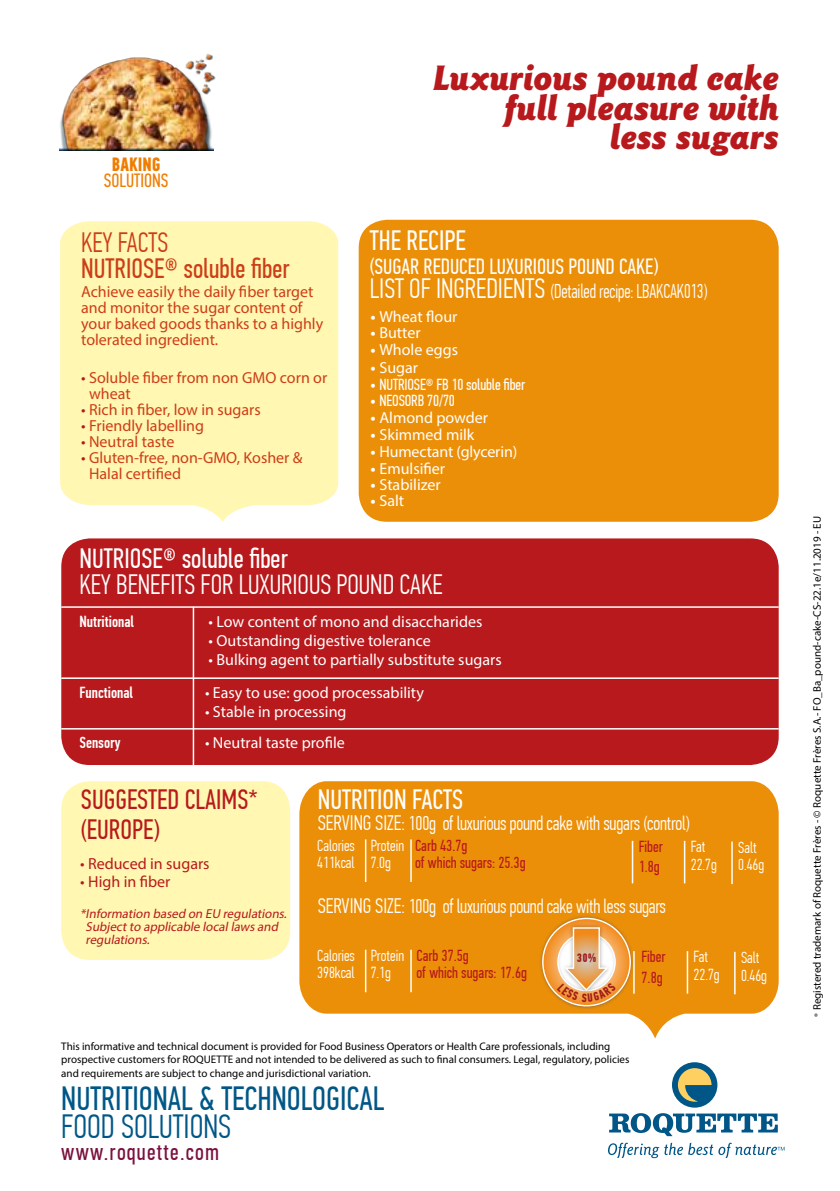
<style>
.page{position:relative;width:840px;height:1191px;background:#fff}
.page>*{position:absolute;margin:0;border:0;box-sizing:border-box;transform-origin:0 0}
.t1{font:italic 900 36.6px/29.6px "Goudy Sans";color:#b8191c;text-align:right}
.t2{font:33.6px "PF Din Text Comp Pro";color:#005787}
.t3{font:300 33.6px "PF Din Text Comp Pro";color:#005787}
.t4{font:28px "PF Din Text Comp Pro";color:#fff}
.t5{font:300 28px "PF Din Text Comp Pro";color:#fff}
.t6{font:28px/29.6px "PF Din Text Comp Pro";color:#b8191c}
.t7{font:28px "PF Din Text Comp Pro";color:#cd3d17}
.t8{font:300 28px "PF Din Text Comp Pro";color:#cd3d17}
.t9{font:24px "PF Din Text Comp Pro";letter-spacing:.05em;color:#7b113e}
.t10{font:22px "PF Din Text Comp Pro";color:#fff}
.t11{font:300 20px "PF Din Text Comp Pro";letter-spacing:-.01em;color:#fff;scale:.96 1}
.t12{font:300 20px "PF Din Text Comp Pro";letter-spacing:-.01em;color:#fff;scale:.9 1}
.t13{font:19.4px "PF Din Text Comp Pro";color:#ef7d00}
.t14{font:700 19.4px "PF Din Text Comp Pro";color:#ef7d00}
.t15{font:16px "Myriad Pro";color:#fff}
.t16{font:16px/16px "Myriad Pro";color:#cd3d17}
.t17{font:300 16px/17.6px "PF Din Text Comp Pro";color:#fff}
.t18{font:16px/16.8px "PF Din Text Comp Pro";color:#b8191c}
.t19{font:16px "PF Din Text Comp Pro";letter-spacing:-.01em;color:#fff}
.t20{font:16px "Myriad Pro";color:#b8191c}
.t21{font:500 16px "PF Din Text Comp Pro";color:#fff}
.t22{font:italic 13px/13px "Myriad Pro";color:#b8191c}
.t23{font:700 12.2px "PF Din Text Comp Pro";color:#a01d19}
.t24{font:11px/13.2px "Myriad Pro";color:#000}
.s1{color:#b8191c}
.s2{font-size:28px}
.s3{font-family:"PF Din Text Comp Pro"}
.s4{font-size:21px}
.s5{font-size:9px}
</style>
<div class="page">
<div style="left:60px;top:221px;width:278px;height:301px;background:#fff7b2"></div>
<svg style="left:299px;top:781px;width:479px;height:257px;background:#ee9b23"></svg>
<div style="left:61px;top:781px;width:229px;height:179px;background:#fff7b2;border-radius:28px"></div>
<svg style="left:609px;top:1113px;width:168px;height:23px"></svg>
<div style="left:671px;top:1062px;width:46px;height:45px;background:#005687;border-radius:50%"></div>
<svg style="left:677px;top:1068px;width:34px;height:33px"></svg>
<svg style="left:608px;top:1142px;width:176px;height:16px"></svg>
<hr style="left:365px;top:949px;width:1px;height:43px;background:#fff">
<hr style="left:365px;top:839px;width:1px;height:43px;background:#fff">
<hr style="left:410px;top:949px;width:1px;height:43px;background:#fff">
<hr style="left:410px;top:839px;width:1px;height:43px;background:#fff">
<hr style="left:686px;top:951px;width:1px;height:42px;background:#fff">
<hr style="left:631px;top:841px;width:2px;height:42px;background:#fff">
<hr style="left:683px;top:841px;width:2px;height:42px;background:#fff">
<img style="left:59px;top:57px;width:155px;height:93px">
<svg style="left:60px;top:147px;width:153px;height:3px"></svg>
<img style="left:167px;top:57px;width:47px;height:57px">
<img style="left:181px;top:54px;width:35px;height:45px">
<div style="left:358px;top:220px;width:420px;height:302px;background:#ec8f08;border-radius:28px"></div>
<div style="left:61px;top:538px;width:717px;height:227px;background:#b8191c;border-radius:28px"></div>
<hr style="left:61px;top:677px;width:717px;height:2px;background:#fff">
<hr style="left:61px;top:728px;width:717px;height:1px;background:#fff">
<hr style="left:192px;top:607px;width:2px;height:167px;background:#fff">
<hr style="left:61px;top:606px;width:717px;height:2px;background:#fff">
<img style="left:537px;top:912px;width:98px;height:99px">
<hr style="left:733px;top:951px;width:2px;height:43px;background:#fff">
<hr style="left:730px;top:841px;width:2px;height:43px;background:#fff">
<svg style="left:541px;top:917px;width:90px;height:90px"></svg>
<h3 class="t14" style="left:112px;top:153px;width:50px">BAKING</h3>
<h3 class="t13" style="left:104px;top:170px;width:66px">SOLUTIONS</h3>
<h3 class="t8" style="left:81px;top:226px;width:89px">KEY FACTS</h3>
<h3 class="t7" style="left:81px;top:253px;width:210px">NUTRIOSE® soluble fiber</h3>
<h3 class="t16" style="left:81px;top:284px;width:243px">Achieve easily the daily fiber target and monitor the sugar content of your baked goods thanks to a highly tolerated ingredient.</h3>
<h3 class="t16" style="left:89px;top:369px;width:240px;text-indent:-8px"><span class="s1">•</span> Soluble fiber from non GMO corn or wheat</h3>
<h3 class="t16" style="left:81px;top:401px;width:181px"><span class="s1">•</span> Rich in fiber, low in sugars</h3>
<h3 class="t16" style="left:81px;top:417px;width:124px"><span class="s1">•</span> Friendly labelling</h3>
<h3 class="t16" style="left:81px;top:433px;width:95px"><span class="s1">•</span> Neutral taste</h3>
<h3 class="t16" style="left:89px;top:449px;width:215px;text-indent:-8px"><span class="s1">•</span> Gluten-free, non-GMO, Kosher &amp;<br>Halal certified</h3>
<h1 class="t1" style="left:433px;top:63px;width:347px">Luxurious pound cake full pleasure with<br>less sugars</h1>
<h3 class="t4" style="left:369px;top:225px;width:97px">THE RECIPE</h3>
<h3 class="t10" style="left:369px;top:254px;width:289px">(SUGAR REDUCED LUXURIOUS POUND CAKE)</h3>
<h3 class="t12" style="left:369px;top:280px;width:376px"><span class="s2">LIST OF INGREDIENTS</span> (Detailed recipe: LBAKCAK013)</h3>
<h3 class="t15" style="left:369px;top:307px;width:89px"><span class="s3">•</span> Wheat flour</h3>
<h3 class="t15" style="left:369px;top:323px;width:52px"><span class="s3">•</span> Butter</h3>
<h3 class="t15" style="left:369px;top:340px;width:90px"><span class="s3">•</span> Whole eggs</h3>
<h3 class="t15" style="left:369px;top:357px;width:50px"><span class="s3">•</span> Sugar</h3>
<h3 class="t19" style="left:369px;top:375px;width:157px">• NUTRIOSE® FB 10 soluble fiber</h3>
<h3 class="t19" style="left:369px;top:391px;width:87px">• NEOSORB 70/70</h3>
<h3 class="t15" style="left:369px;top:407px;width:120px"><span class="s3">•</span> Almond powder</h3>
<h3 class="t15" style="left:369px;top:425px;width:106px"><span class="s3">•</span> Skimmed milk</h3>
<h3 class="t15" style="left:369px;top:442px;width:149px"><span class="s3">•</span> Humectant (glycerin)</h3>
<h3 class="t15" style="left:369px;top:459px;width:77px"><span class="s3">•</span> Emulsifier</h3>
<h3 class="t15" style="left:369px;top:475px;width:72px"><span class="s3">•</span> Stabilizer</h3>
<h3 class="t15" style="left:369px;top:491px;width:36px"><span class="s3">•</span> Salt</h3>
<h3 class="t4" style="left:79px;top:542px;width:210px">NUTRIOSE® soluble fiber</h3>
<h3 class="t5" style="left:79px;top:568px;width:364px">KEY BENEFITS FOR LUXURIOUS POUND CAKE</h3>
<h3 class="t15" style="left:208px;top:612px;width:275px">• Low content of mono and disaccharides</h3>
<h3 class="t15" style="left:208px;top:630px;width:223px">• Outstanding digestive tolerance</h3>
<h3 class="t15" style="left:208px;top:649px;width:294px">• Bulking agent to partially substitute sugars</h3>
<h3 class="t15" style="left:205px;top:682px;width:220px">• Easy to use: good processability</h3>
<h3 class="t15" style="left:205px;top:701px;width:143px">• Stable in processing</h3>
<h3 class="t15" style="left:205px;top:733px;width:141px">• Neutral taste profile</h3>
<h3 class="t21" style="left:79px;top:612px;width:56px">Nutritional</h3>
<h3 class="t21" style="left:79px;top:683px;width:55px">Functional</h3>
<h3 class="t21" style="left:79px;top:733px;width:43px">Sensory</h3>
<h3 class="t6" style="left:81px;top:785px;width:179px">SUGGESTED CLAIMS* (EUROPE)</h3>
<h3 class="t20" style="left:80px;top:854px;width:131px">• Reduced in sugars</h3>
<h3 class="t20" style="left:80px;top:871px;width:92px">• High in fiber</h3>
<p class="t22" style="left:85px;top:906px;width:205px;text-indent:-5px">*Information based on EU regulations.<br>Subjectto applicable locallaws and regulations.</p>
<h3 class="t4" style="left:318px;top:783px;width:147px">NUTRITION FACTS</h3>
<h3 class="t11" style="left:318px;top:812px;width:388px"><span class="s4">SERVING SIZE:</span> 100g of luxurious pound cake with sugars (control)</h3>
<h3 class="t17" style="left:317px;top:836px;width:39px">Calories<br>411kcal</h3>
<h3 class="t17" style="left:370px;top:836px;width:35px">Protein<br>7.0g</h3>
<h3 class="t18" style="left:415px;top:837px;width:112px">Carb 43.7g<br>of which sugars: 25.3g</h3>
<h3 class="t18" style="left:638px;top:836px;width:26px;line-height:20.4px">Fiber<br>1.8g</h3>
<h3 class="t17" style="left:690px;top:837px;width:28px">Fat<br>22.7g</h3>
<h3 class="t11" style="left:317px;top:894px;width:364px"><span class="s4">SERVING SIZE:</span> 100g of luxurious pound cake with less sugars</h3>
<h3 class="t17" style="left:317px;top:946px;width:39px">Calories<br>398kcal</h3>
<h3 class="t17" style="left:370px;top:946px;width:35px">Protein<br>7.1g</h3>
<h3 class="t18" style="left:416px;top:947px;width:112px">Carb 37.5g<br>of which sugars: 17.6g</h3>
<p class="t23" style="left:576px;top:950px;width:21px">30%</p>
<h3 class="t18" style="left:641px;top:947px;width:26px;line-height:20.4px">Fiber<br>7.8g</h3>
<h3 class="t17" style="left:693px;top:948px;width:28px">Fat<br>22.7g</h3>
<h3 class="t17" style="left:737px;top:838px;width:28px">Salt<br>0.46g</h3>
<h3 class="t17" style="left:740px;top:948px;width:28px">Salt<br>0.46g</h3>
<p class="t24" style="left:61px;top:1039px;width:569px">This informative and technical document is provided for Food Business Operators or Health Care professionals, including prospective customers for ROQUETTE and not intended to be delivered as such to final consumers. Legal, regulatory, policies and requirements are subject to change and jurisdictional variation.</p>
<h2 class="t2" style="left:61px;top:1078px;width:324px">NUTRITIONAL &amp; TECHNOLOGICAL</h2>
<h2 class="t3" style="left:61px;top:1106px;width:171px">FOOD SOLUTIONS</h2>
<h3 class="t9" style="left:61px;top:1137px;width:159px">www.roquette.com</h3>
<p class="t24" style="left:810px;top:1016px;width:502px;rotate:-90deg"><span class="s5">®</span> Registered trademark of Roquette Frères - © Roquette Frères S.A.- FO_Ba_pound-cake-CS-22.1e/11.2019 - EU</p>
</div>
